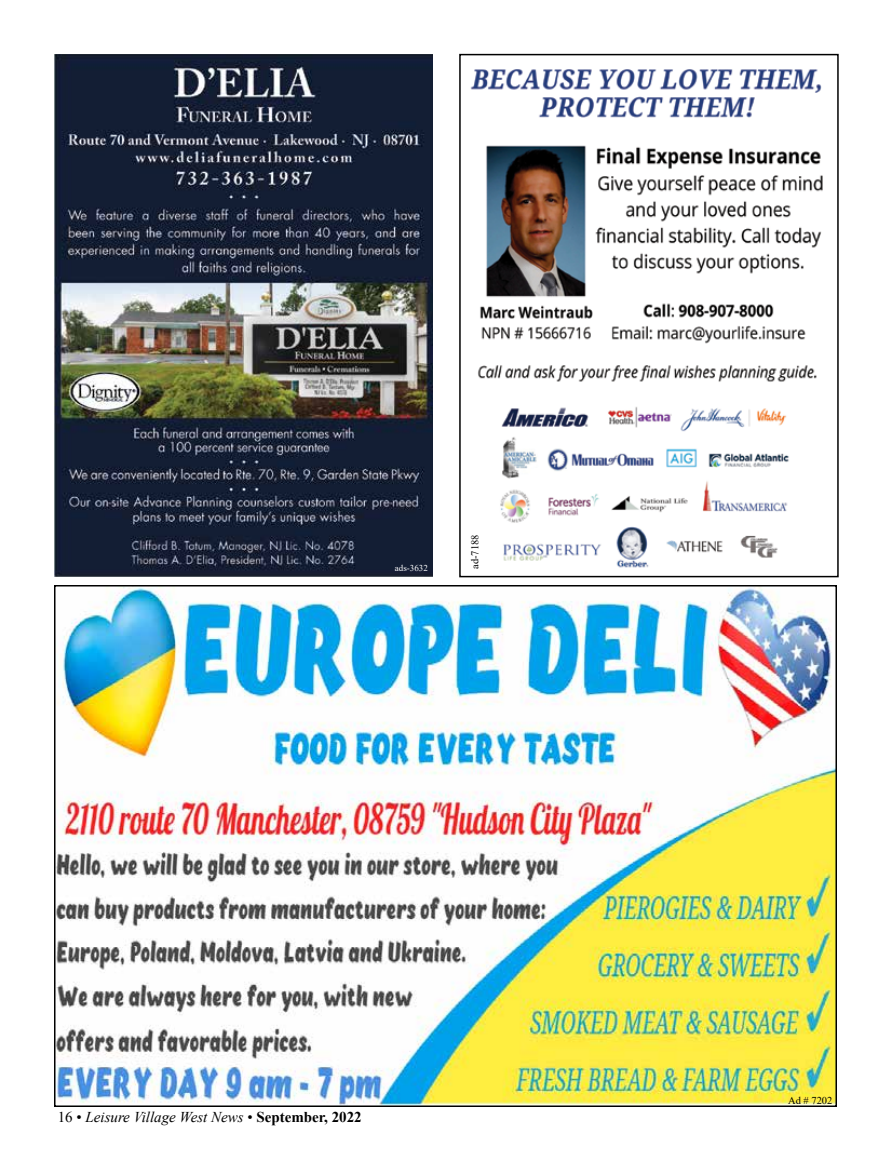
<style>
.page{position:relative;width:891px;height:1161px;background:#fff}
.page>*{position:absolute;margin:0;border:0;box-sizing:border-box;transform-origin:0 0}
.t1{font:italic 15px "Times New Roman";color:#000}
.t2{font:10.5px "Times New Roman";color:#000}
.t3{font:9px "Times New Roman";color:#fff}
.s1{font-style:normal}
.s2{font-weight:700;font-style:normal}
</style>
<div class="page">
<img style="left:470px;top:69px;width:353px;height:499px">
<div style="left:459px;top:54px;width:380px;height:523px;border:2px solid #000"></div>
<img style="left:55px;top:54px;width:378px;height:522px">
<img style="left:57px;top:588px;width:777px;height:516px">
<p class="t3" style="left:395px;top:562px;width:34px">ads-3632</p>
<p class="t2" style="left:468px;top:569px;width:36px;rotate:-90deg">ad-7188</p>
<p class="t1" style="left:58px;top:1107px;width:305px"><span class="s1">16 •</span> Leisure Village West News <span class="s1">•</span> <span class="s2">September, 2022</span></p>
<p class="t2" style="left:788px;top:1093px;width:46px">Ad # 7202</p>
</div>
